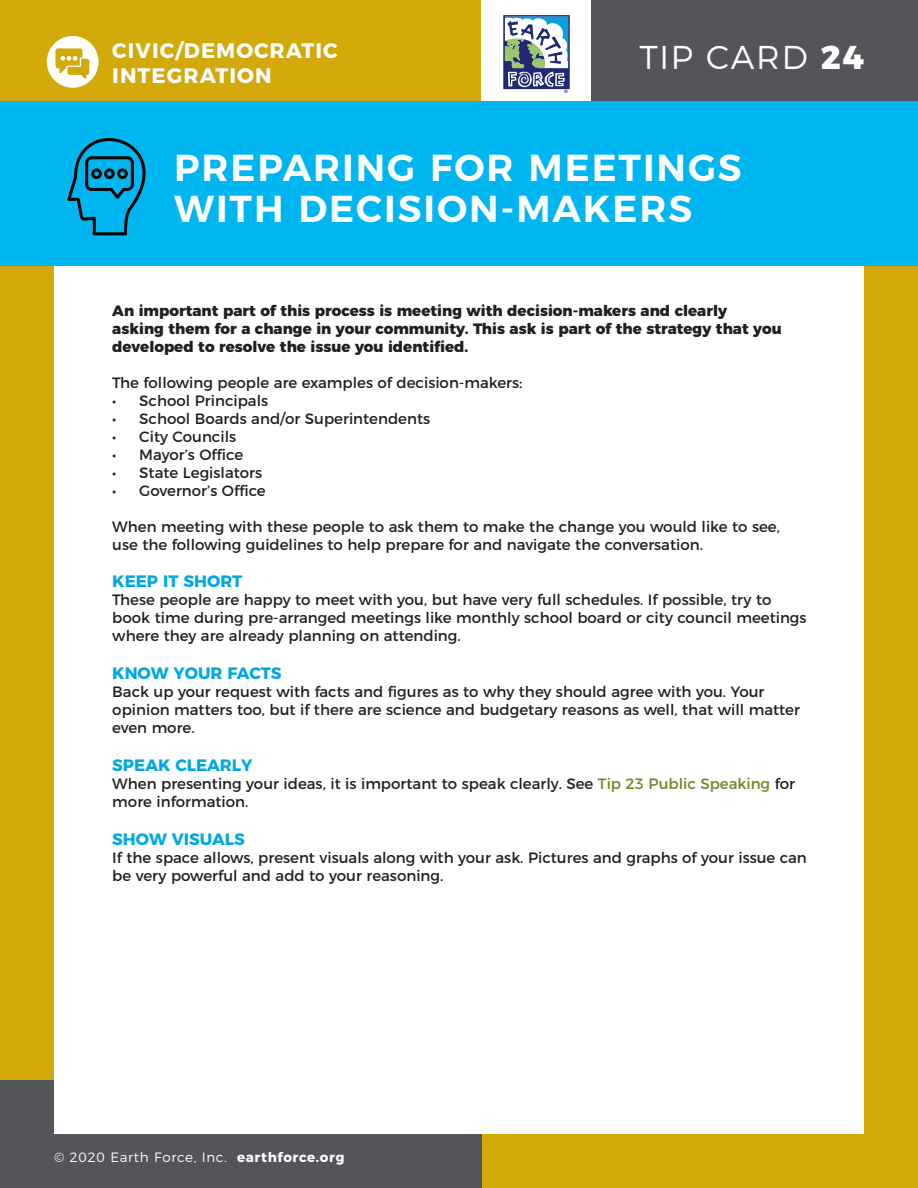
<style>
.page{position:relative;width:918px;height:1188px;background:#d3a809}
.page>*{position:absolute;margin:0;border:0;box-sizing:border-box;transform-origin:0 0}
.page_headers{font:600 37.5px/40.5px "Montserrat";letter-spacing:.05em;color:#fff}
.page_headers-2{font:300 33px "Montserrat";letter-spacing:.05em;color:#fff}
.t1{font:700 21px/25.5px "Montserrat";letter-spacing:.05em;color:#fff}
.t2{font:700 16.5px "Montserrat";color:#00a8e2}
.Tip_body{font:15px/18px "Montserrat";color:#231f20}
.Tip_First_graph{font:800 15px/18px "Montserrat";color:#231f20}
.t3{font:300 13.5px "Montserrat";letter-spacing:.05em;color:#fff}
.s1{font-weight:800}
.s2{color:#6a8922}
.s3{font-weight:700}
</style>
<div class="page">
<div style="left:0;top:1080px;width:481px;height:108px;background:#54555a"></div>
<div style="left:481px;top:0;width:143px;height:135px;background:#fff"></div>
<div style="left:592px;top:0;width:326px;height:197px;background:#54555a"></div>
<div style="left:54px;top:102px;width:810px;height:1032px;background:#fff"></div>
<div style="left:0;top:102px;width:918px;height:164px;background:#00b6f1"></div>
<svg style="left:503px;top:15px;width:67px;height:78px"></svg>
<div style="left:47px;top:36px;width:52px;height:52px;background:#fff;border-radius:50%"></div>
<svg style="left:55px;top:48px;width:34px;height:31px"></svg>
<svg style="left:67px;top:138px;width:79px;height:97px"></svg>
<h3 class="t1" style="left:112px;top:36px;width:227px">CIVIC/DEMOCRATIC<br>INTEGRATION</h3>
<p class="page_headers-2" style="left:640px;top:32px;width:226px">TIP CARD <span class="s1">24</span></p>
<p class="page_headers" style="left:174px;top:145px;width:569px">PREPARING FOR MEETINGS<br>WITH DECISION-MAKERS</p>
<p class="Tip_First_graph" style="left:112px;top:300px;width:671px">An important part of this process is meeting with decision-makers and clearly asking them for a change in your community. This ask is part of the strategy that you developed to resolve the issue you identified.</p>
<p class="Tip_body" style="left:112px;top:372px;width:412px">The following people are examples of decision-makers:</p>
<p class="Tip_body" style="left:112px;top:390px;width:157px">• School Principals</p>
<p class="Tip_body" style="left:112px;top:408px;width:319px">• School Boards and/or Superintendents</p>
<p class="Tip_body" style="left:112px;top:426px;width:125px">• City Councils</p>
<p class="Tip_body" style="left:112px;top:444px;width:132px">• Mayor’s Office</p>
<p class="Tip_body" style="left:112px;top:462px;width:151px">• State Legislators</p>
<p class="Tip_body" style="left:112px;top:480px;width:155px">• Governor’s Office</p>
<p class="Tip_body" style="left:112px;top:516px;width:669px">When meeting with these people to ask them to make the change you would like to see, use the following guidelines to help prepare for and navigate the conversation.</p>
<h1 class="t2" style="left:112px;top:568px;width:132px">KEEP IT SHORT</h1>
<p class="Tip_body" style="left:112px;top:590px;width:696px">These people are happy to meet with you, but have very full schedules. If possible, try to book time during pre-arranged meetings like monthly school board or city council meetings where they are already planning on attending.</p>
<h1 class="t2" style="left:112px;top:660px;width:171px">KNOW YOUR FACTS</h1>
<p class="Tip_body" style="left:112px;top:682px;width:689px">Back up your request with facts and figures as to why they should agree with you. Your opinion matters too, but if there are science and budgetary reasons as well, that will matter even more.</p>
<h1 class="t2" style="left:112px;top:752px;width:142px">SPEAK CLEARLY</h1>
<p class="Tip_body" style="left:112px;top:773px;width:684px">When presenting your ideas, it is important to speak clearly. See <span class="s2">Tip 23 Public Speaking</span> for more information.</p>
<h1 class="t2" style="left:112px;top:825px;width:134px">SHOW VISUALS</h1>
<p class="Tip_body" style="left:112px;top:847px;width:696px">If the space allows, present visuals along with your ask. Pictures and graphs of your issue can be very powerful and add to your reasoning.</p>
<p class="t3" style="left:54px;top:1146px;width:292px">© 2020 Earth Force, Inc. <span class="s3">earthforce.org</span></p>
</div>
